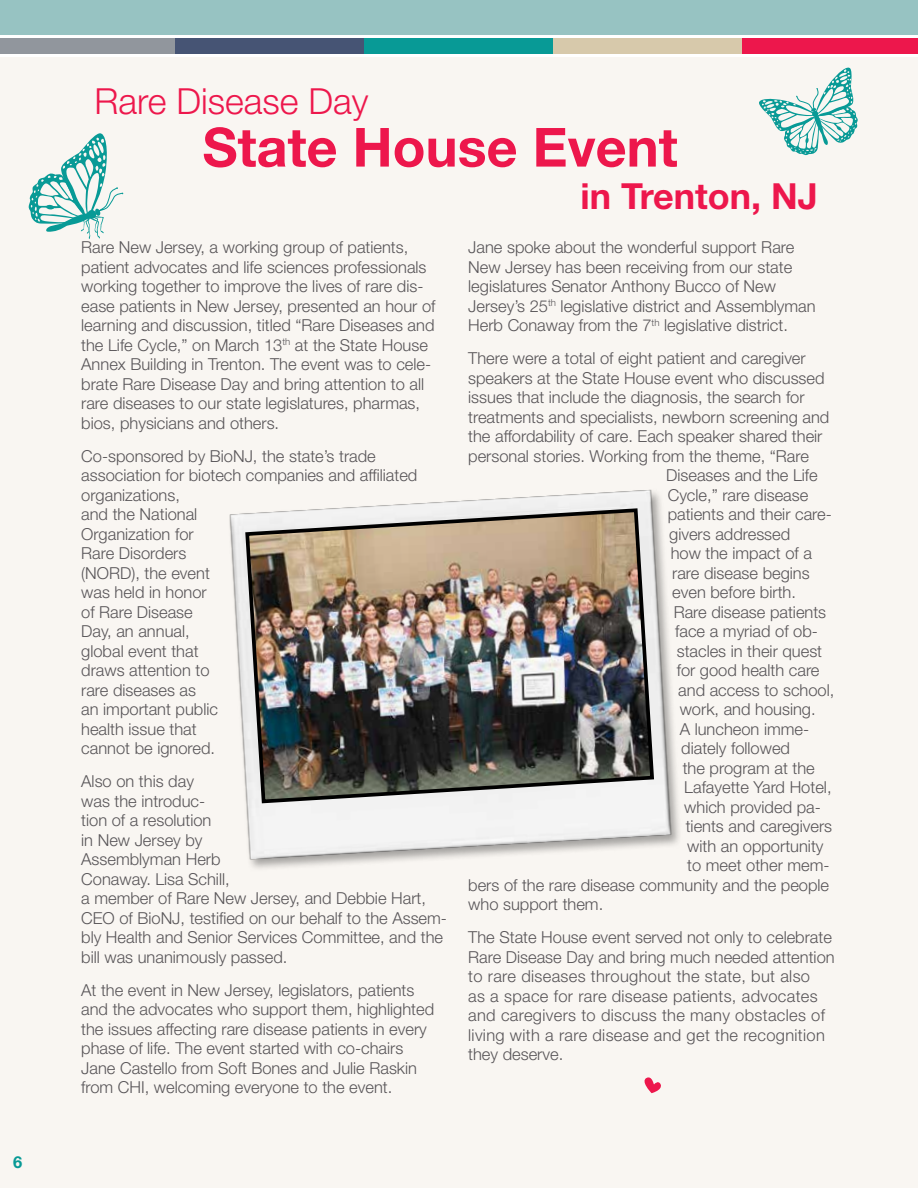
<style>
.page{position:relative;width:918px;height:1188px;background:#fff}
.page>*{position:absolute;margin:0;border:0;box-sizing:border-box;transform-origin:0 0}
.t1{font:700 54px "Helvetica Neue LT Std";color:#ed174c}
.t2{font:300 36px "Helvetica Neue LT Std";color:#ed174c}
.t3{font:700 36px "Helvetica Neue LT Std";color:#ed174c}
.t4{font:300 16.5px/19.5px "Helvetica Neue LT Std";color:#585558}
.t5{font:300 16.5px/19.5px "Helvetica Neue LT Std";letter-spacing:.02em;color:#585558}
.t6{font:700 16.5px "Helvetica Neue LT Std";color:#089a96}
</style>
<div class="page">
<div style="left:0;top:0;width:918px;height:35px;background:#97c3c2"></div>
<div style="left:742px;top:39px;width:176px;height:15px;background:#ed174c"></div>
<div style="left:554px;top:39px;width:188px;height:15px;background:#d7c9ab"></div>
<div style="left:364px;top:39px;width:190px;height:15px;background:#089a96"></div>
<div style="left:176px;top:39px;width:188px;height:15px;background:#465474"></div>
<div style="left:0;top:39px;width:176px;height:15px;background:#91969d"></div>
<div style="left:0;top:58px;width:918px;height:1130px;background:#f9f6f2"></div>
<svg style="left:759px;top:67px;width:99px;height:88px"></svg>
<svg style="left:28px;top:133px;width:95px;height:106px"></svg>
<svg style="left:644px;top:1077px;width:17px;height:16px"></svg>
<img style="left:229px;top:489px;width:450px;height:380px">
<img style="left:243px;top:506px;width:413px;height:299px">
<p class="t6" style="left:13px;top:1152px;width:11px">6</p>
<h2 class="t2" style="left:94px;top:79px;width:276px">Rare Disease Day</h2>
<h1 class="t1" style="left:202px;top:114px;width:477px">State House Event</h1>
<h2 class="t3" style="left:580px;top:173px;width:239px">in Trenton, NJ</h2>
<p class="t4" style="left:81px;top:237px;width:356px">Rare New Jersey, a working group of patients, patient advocates and life sciences professionals working together to improve the lives of rare dis&shy;ease patients in New Jersey, presented an hour of learning and discussion, titled “Rare Diseases and the Life Cycle,” on March 13<sup>th</sup> at the State House Annex Building in Trenton. The event was to cele&shy;brate Rare Disease Day and bring attention to all rare diseases to our state legislatures, pharmas, bios, physicians and others.</p>
<p class="t4" style="left:81px;top:446px;width:338px">Co-sponsored by BioNJ, the state’s trade association for biotech companies and affiliated organizations,<br>and the National<br>Organization for<br>Rare Disorders<br>(NORD), the event<br>was held in honor<br>of Rare Disease<br>Day, an annual,<br>global event that<br>draws attention to<br>rare diseases as<br>an important public<br>health issue that<br>cannot be ignored.</p>
<p class="t4" style="left:81px;top:771px;width:367px">Also on this day<br>was the introduc-<br>tion of a resolution<br>in New Jersey by<br>Assemblyman Herb<br>Conaway. Lisa Schill,<br>a member of Rare New Jersey, and Debbie Hart,<br>CEO of BioNJ, testified on our behalf to the Assem&shy;bly Health and Senior Services Committee, and the bill was unanimously passed.</p>
<p class="t4" style="left:81px;top:980px;width:354px">At the event in New Jersey, legislators, patients and the advocates who support them, highlighted the issues affecting rare disease patients in every phase of life. The event started with co-chairs Jane Castello from Soft Bones and Julie Raskin from CHI, welcoming everyone to the event.</p>
<p class="t4" style="left:468px;top:237px;width:349px">Jane spoke about the wonderful support Rare New Jersey has been receiving from our state legislatures Senator Anthony Bucco of New Jersey’s 25<sup>th</sup> legislative district and Assemblyman Herb Conaway from the 7<sup>th</sup> legislative district.</p>
<p class="t4" style="left:468px;top:348px;width:339px">There were a total of eight patient and caregiver</p>
<p class="t4" style="left:468px;top:368px;width:358px">speakers at the State House event who discussed</p>
<p class="t4" style="left:468px;top:387px;width:338px">issues that include the diagnosis, the search for</p>
<p class="t4" style="left:468px;top:407px;width:363px">treatments and specialists, newborn screening and</p>
<p class="t4" style="left:468px;top:426px;width:356px">the affordability of care. Each speaker shared their</p>
<p class="t4" style="left:468px;top:446px;width:342px">personal stories. Working from the theme, “Rare</p>
<p class="t4" style="left:666px;top:465px;width:153px">Diseases and the Life</p>
<p class="t4" style="left:668px;top:485px;width:142px">Cycle,” rare disease</p>
<p class="t4" style="left:668px;top:504px;width:166px">patients and their care-</p>
<p class="t4" style="left:669px;top:524px;width:123px">givers addressed</p>
<p class="t4" style="left:671px;top:543px;width:143px">how the impact of a</p>
<p class="t4" style="left:672px;top:563px;width:139px">rare disease begins</p>
<p class="t4" style="left:672px;top:582px;width:125px">even before birth.</p>
<p class="t4" style="left:674px;top:602px;width:154px">Rare disease patients</p>
<p class="t4" style="left:675px;top:621px;width:144px">face a myriad of ob-</p>
<p class="t4" style="left:677px;top:641px;width:147px">stacles in their quest</p>
<p class="t4" style="left:677px;top:660px;width:144px">for good health care</p>
<p class="t4" style="left:678px;top:680px;width:158px">and access to school,</p>
<p class="t4" style="left:680px;top:699px;width:138px">work, and housing.</p>
<p class="t4" style="left:680px;top:719px;width:131px">A luncheon imme-</p>
<p class="t4" style="left:681px;top:738px;width:110px">diately followed</p>
<p class="t4" style="left:683px;top:758px;width:134px">the program at the</p>
<p class="t4" style="left:684px;top:777px;width:149px">Lafayette Yard Hotel,</p>
<p class="t4" style="left:684px;top:797px;width:138px">which provided pa-</p>
<p class="t4" style="left:686px;top:816px;width:148px">tients and caregivers</p>
<p class="t4" style="left:687px;top:836px;width:138px">with an opportunity</p>
<p class="t4" style="left:687px;top:855px;width:144px">to meet other mem-</p>
<p class="t4" style="left:468px;top:875px;width:362px">bers of the rare disease community and the people</p>
<p class="t4" style="left:468px;top:894px;width:137px">who support them.</p>
<p class="t5" style="left:468px;top:927px;width:368px">The State House event served not only to celebrate Rare Disease Day and bring much needed attention to rare diseases throughout the state, but also<br>as a space for rare disease patients, advocates and caregivers to discuss the many obstacles of living with a rare disease and get the recognition they deserve.</p>
</div>
